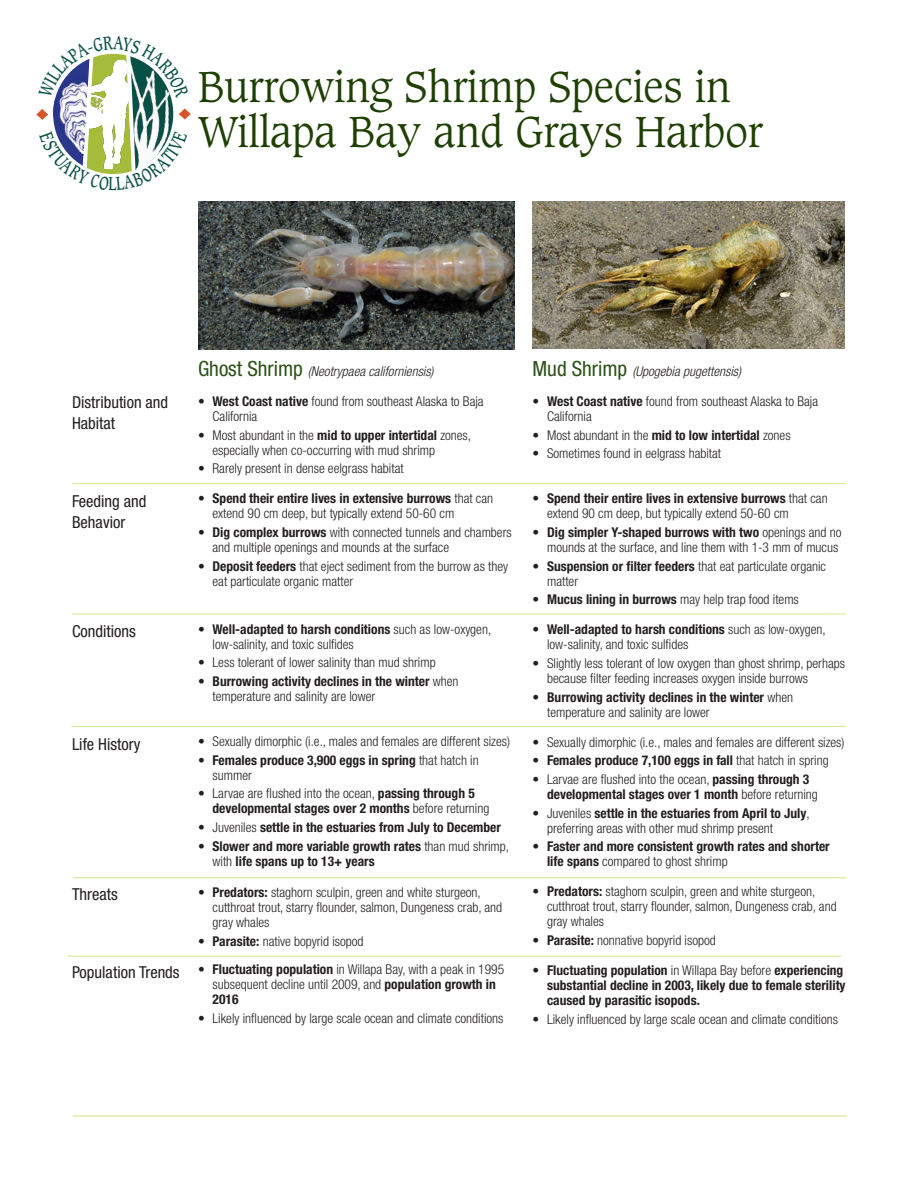
<style>
.page{position:relative;width:918px;height:1188px;background:#fff}
.page>*{position:absolute;margin:0;border:0;box-sizing:border-box;transform-origin:0 0}
.New_Caxton_Head{font:300 42px/45px "Caxton Std";color:#1e3f02}
.text{font:condensed 16.5px/21px "Helvetica Neue LT Std";color:#231f20}
.t1{font:300 condensed 13.5px/15px "Helvetica Neue LT Std";color:#231f20}
.t2{font:700 condensed 13.5px/15px "Helvetica Neue LT Std";color:#231f20}
.SubHel1{font:italic 300 condensed 13.5px "Helvetica Neue LT Std";color:#231f20}
.s1{font-weight:400;font-style:normal;font-size:21px;color:#2d5119}
.s2{font-weight:700}
.s3{font-weight:300}
</style>
<div class="page">
<img style="left:198px;top:201px;width:317px;height:149px">
<img style="left:532px;top:201px;width:313px;height:147px">
<hr style="left:72px;top:483px;width:774px;height:1px;background:#cfe787">
<hr style="left:72px;top:614px;width:774px;height:1px;background:#cfe787">
<hr style="left:71px;top:726px;width:774px;height:1px;background:#cfe787">
<hr style="left:73px;top:878px;width:774px;height:1px;background:#cfe787">
<hr style="left:68px;top:956px;width:774px;height:1px;background:#cfe787">
<hr style="left:73px;top:1116px;width:774px;height:1px;background:#cfe787">
<svg style="left:38px;top:53px;width:151px;height:121px"></svg>
<p class="New_Caxton_Head" style="left:198px;top:65px;width:566px">Burrowing Shrimp Species in<br>Willapa Bay and Grays Harbor</p>
<p class="text" style="left:72px;top:391px;width:98px">Distribution and<br>Habitat</p>
<p class="text" style="left:72px;top:490px;width:76px">Feeding and<br>Behavior</p>
<p class="text" style="left:72px;top:621px;width:65px">Conditions</p>
<p class="text" style="left:72px;top:733px;width:70px">Life History</p>
<p class="text" style="left:72px;top:883px;width:47px">Threats</p>
<p class="text" style="left:72px;top:961px;width:109px">Population Trends</p>
<p class="SubHel1" style="left:198px;top:364px;width:237px"><span class="s1">Ghost Shrimp</span> (Neotrypaea californiensis)</p>
<p class="t1" style="left:213px;top:394px;width:273px;text-indent:-15px">• <span class="s2">West Coast native</span> found from southeast Alaska to Baja<br>California</p>
<p class="t1" style="left:213px;top:427px;width:260px;text-indent:-15px">• Most abundant in the <span class="s2">mid to upper intertidal</span> zones, especially when co-occurring with mud shrimp</p>
<p class="t1" style="left:198px;top:461px;width:207px">• Rarely present in dense eelgrass habitat</p>
<p class="t1" style="left:213px;top:491px;width:282px;text-indent:-15px">• <span class="s2">Spend their entire lives in extensive burrows</span> that can extend 90 cm deep, but typically extend 50-60 cm</p>
<p class="t1" style="left:213px;top:525px;width:301px;text-indent:-15px">• <span class="s2">Dig complex burrows</span> with connected tunnels and chambers and multiple openings and mounds at the surface</p>
<p class="t1" style="left:213px;top:558px;width:297px;text-indent:-15px">• <span class="s2">Deposit feeders</span> that eject sediment from the burrow as they eat particulate organic matter</p>
<p class="t1" style="left:213px;top:621px;width:280px;text-indent:-15px">• <span class="s2">Well-adapted to harsh conditions</span> such as low-oxygen, low-salinity, and toxic sulfides</p>
<p class="t1" style="left:198px;top:655px;width:239px">• Less tolerant of lower salinity than mud shrimp</p>
<p class="t2" style="left:213px;top:674px;width:248px;text-indent:-15px"><span class="s3">•</span> Burrowing activity declines in the winter <span class="s3">when temperature and salinity are lower</span></p>
<p class="t1" style="left:198px;top:734px;width:314px">• Sexually dimorphic (i.e., males and females are different sizes)</p>
<p class="t2" style="left:213px;top:752px;width:268px;text-indent:-15px"><span class="s3">•</span> Females produce 3,900 eggs in spring <span class="s3">that hatch in summer</span></p>
<p class="t1" style="left:213px;top:786px;width:278px;text-indent:-15px">• Larvae are flushed into the ocean, <span class="s2">passing through 5 developmental stages over 2 months</span> before returning</p>
<p class="t2" style="left:198px;top:820px;width:305px"><span class="s3">• Juveniles</span> settle in the estuaries from July to December</p>
<p class="t2" style="left:213px;top:838px;width:298px;text-indent:-15px"><span class="s3">•</span> Slower and more variable growth rates <span class="s3">than mud shrimp, with</span> life spans up to 13+ years</p>
<p class="t1" style="left:213px;top:885px;width:291px;text-indent:-15px">• <span class="s2">Predators:</span> staghorn sculpin, green and white sturgeon, cutthroat trout, starry flounder, salmon, Dungeness crab, and gray whales</p>
<p class="t1" style="left:198px;top:933px;width:167px">• <span class="s2">Parasite:</span> native bopyrid isopod</p>
<p class="t1" style="left:213px;top:962px;width:293px;text-indent:-15px">• <span class="s2">Fluctuating population</span> in Willapa Bay, with a peak in 1995 subsequent decline until 2009, and <span class="s2">population growth in<br>2016</span></p>
<p class="t1" style="left:198px;top:1011px;width:307px">• Likely influenced by large scale ocean and climate conditions</p>
<p class="SubHel1" style="left:532px;top:364px;width:210px"><span class="s1">Mud Shrimp</span> (Upogebia pugettensis)</p>
<p class="t1" style="left:547px;top:394px;width:273px;text-indent:-15px">• <span class="s2">West Coast native</span> found from southeast Alaska to Baja<br>California</p>
<p class="t1" style="left:532px;top:427px;width:260px">• Most abundant in the <span class="s2">mid to low intertidal</span> zones</p>
<p class="t1" style="left:532px;top:446px;width:190px">• Sometimes found in eelgrass habitat</p>
<p class="t1" style="left:547px;top:491px;width:282px;text-indent:-15px">• <span class="s2">Spend their entire lives in extensive burrows</span> that can extend 90 cm deep, but typically extend 50-60 cm</p>
<p class="t1" style="left:532px;top:525px;width:311px;text-align:right">• <span class="s2">Dig simpler Y-shaped burrows with two</span> openings and no mounds at the surface, and line them with 1-3 mm of mucus</p>
<p class="t1" style="left:547px;top:558px;width:281px;text-indent:-15px">• <span class="s2">Suspension or filter feeders</span> that eat particulate organic matter</p>
<p class="t1" style="left:532px;top:592px;width:268px">• <span class="s2">Mucus lining in burrows</span> may help trap food items</p>
<p class="t1" style="left:547px;top:622px;width:280px;text-indent:-15px">• <span class="s2">Well-adapted to harsh conditions</span> such as low-oxygen, low-salinity, and toxic sulfides</p>
<p class="t1" style="left:547px;top:656px;width:299px;text-indent:-15px">• Slightly less tolerant of low oxygen than ghost shrimp, perhaps because filter feeding increases oxygen inside burrows</p>
<p class="t2" style="left:547px;top:689px;width:248px;text-indent:-15px"><span class="s3">•</span> Burrowing activity declines in the winter <span class="s3">when temperature and salinity are lower</span></p>
<p class="t1" style="left:532px;top:734px;width:314px">• Sexually dimorphic (i.e., males and females are different sizes)</p>
<p class="t2" style="left:532px;top:753px;width:298px"><span class="s3">•</span> Females produce 7,100 eggs in fall <span class="s3">that hatch in spring</span></p>
<p class="t1" style="left:547px;top:772px;width:272px;text-indent:-15px">• Larvae are flushed into the ocean, <span class="s2">passing through 3 developmental stages over 1 month</span> before returning</p>
<p class="t1" style="left:547px;top:805px;width:264px;text-indent:-15px">• Juveniles <span class="s2">settle in the estuaries from April to July</span>, preferring areas with other mud shrimp present</p>
<p class="t2" style="left:547px;top:839px;width:284px;text-indent:-15px"><span class="s3">•</span> Faster and more consistent growth rates and shorter life spans <span class="s3">compared to ghost shrimp</span></p>
<p class="t1" style="left:547px;top:884px;width:291px;text-indent:-15px">• <span class="s2">Predators:</span> staghorn sculpin, green and white sturgeon, cutthroat trout, starry flounder, salmon, Dungeness crab, and gray whales</p>
<p class="t1" style="left:532px;top:933px;width:185px">• <span class="s2">Parasite:</span> nonnative bopyrid isopod</p>
<p class="t2" style="left:547px;top:962px;width:300px;text-indent:-15px"><span class="s3">•</span> Fluctuating population <span class="s3">in Willapa Bay before</span> experiencing substantial decline in 2003, likely due to female sterility caused by parasitic isopods.</p>
<p class="t1" style="left:532px;top:1011px;width:307px">• Likely influenced by large scale ocean and climate conditions</p>
</div>
